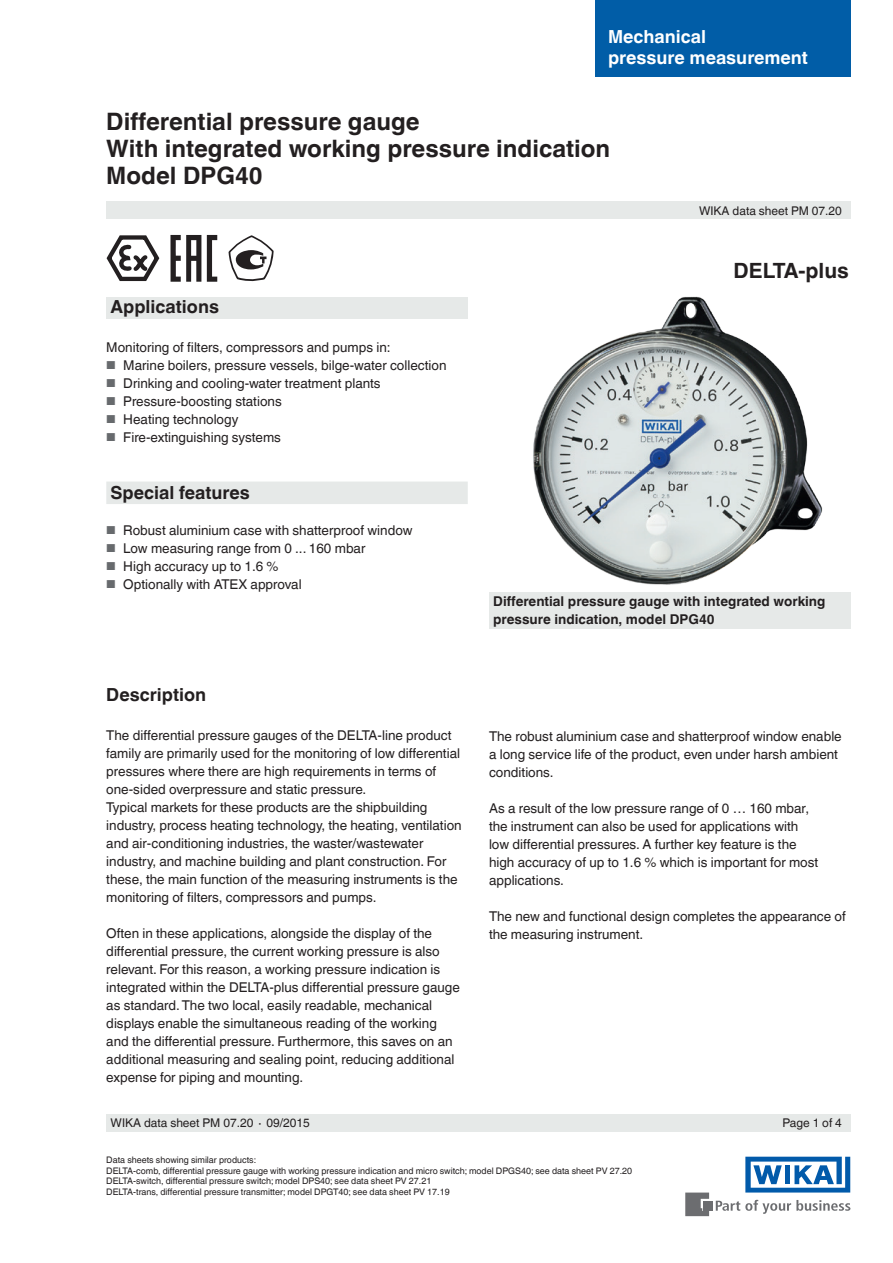
<style>
.page{position:relative;width:893px;height:1263px;background:#fff}
.page>*{position:absolute;margin:0;border:0;box-sizing:border-box;transform-origin:0 0}
.t1{font:700 24px/27px "Helvetica World";color:#231f20}
.t2{font:700 21px "Helvetica World";color:#231f20}
.t3{font:700 18px "Helvetica World";color:#231f20}
.t4{font:700 18px/21px "Helvetica World";color:#fff}
.t5{font:13.5px/18px "Helvetica World";color:#231f20}
.t6{font:700 13.5px/18px "Helvetica World";color:#231f20}
.t7{font:12px "Helvetica World";color:#231f20}
.t8{font:9px/10.5px "Helvetica World";color:#231f20}
.s1{font-size:11.55px;color:#676a6d}
</style>
<div class="page">
<div style="left:106px;top:298px;width:362px;height:21px;background:#e6e9e8"></div>
<svg style="left:716px;top:1200px;width:134px;height:14px"></svg>
<div style="left:703px;top:1201px;width:9px;height:9px;background:#6c6d70"></div>
<svg style="left:685px;top:1192px;width:24px;height:24px"></svg>
<svg style="left:745px;top:1157px;width:105px;height:35px"></svg>
<div style="left:106px;top:202px;width:744px;height:17px;background:#e6e9e8"></div>
<div style="left:106px;top:1114px;width:744px;height:17px;background:#e6e9e8"></div>
<div style="left:489px;top:592px;width:361px;height:36px;background:#e6e9e8"></div>
<div style="left:106px;top:481px;width:362px;height:23px;background:#e6e9e8"></div>
<div style="left:595px;top:0;width:255px;height:77px;background:#015da7"></div>
<img style="left:533px;top:296px;width:290px;height:289px">
<svg style="left:207px;top:235px;width:10px;height:47px"></svg>
<svg style="left:170px;top:235px;width:31px;height:47px"></svg>
<svg style="left:229px;top:235px;width:45px;height:47px"></svg>
<svg style="left:106px;top:235px;width:54px;height:47px"></svg>
<h3 class="t4" style="left:608px;top:26px;width:201px">Mechanical<br>pressure measurement</h3>
<h1 class="t1" style="left:106px;top:108px;width:505px">Differential pressure gauge<br>With integrated working pressure indication<br>Model DPG40</h1>
<h3 class="t3" style="left:111px;top:296px;width:110px">Applications</h3>
<p class="t5" style="left:106px;top:338px;width:286px">Monitoring of filters, compressors and pumps in:</p>
<p class="t5" style="left:106px;top:356px;width:342px"><span class="s1">■</span> Marine boilers, pressure vessels, bilge-water collection</p>
<p class="t5" style="left:106px;top:374px;width:276px"><span class="s1">■</span> Drinking and cooling-water treatment plants</p>
<p class="t5" style="left:106px;top:392px;width:177px"><span class="s1">■</span> Pressure-boosting stations</p>
<p class="t5" style="left:106px;top:410px;width:134px"><span class="s1">■</span> Heating technology</p>
<p class="t5" style="left:106px;top:428px;width:176px"><span class="s1">■</span> Fire-extinguishing systems</p>
<h3 class="t3" style="left:111px;top:482px;width:141px">Special features</h3>
<p class="t5" style="left:106px;top:521px;width:308px"><span class="s1">■</span> Robust aluminium case with shatterproof window</p>
<p class="t5" style="left:106px;top:539px;width:261px"><span class="s1">■</span> Low measuring range from 0 ... 160 mbar</p>
<p class="t5" style="left:106px;top:557px;width:174px"><span class="s1">■</span> High accuracy up to 1.6 %</p>
<p class="t5" style="left:106px;top:575px;width:197px"><span class="s1">■</span> Optionally with ATEX approval</p>
<p class="t7" style="left:699px;top:204px;width:144px">WIKA data sheet PM 07.20</p>
<h2 class="t2" style="left:733px;top:259px;width:117px">DELTA-plus</h2>
<h3 class="t3" style="left:106px;top:684px;width:101px">Description</h3>
<p class="t5" style="left:106px;top:726px;width:357px">The differential pressure gauges of the DELTA-line product family are primarily used for the monitoring of low differential pressures where there are high requirements in terms of one-sided overpressure and static pressure.<br>Typical markets for these products are the shipbuilding industry, process heating technology, the heating, ventilation and air-conditioning industries, the waster/wastewater industry, and machine building and plant construction. For these, the main function of the measuring instruments is the monitoring of filters, compressors and pumps.</p>
<p class="t5" style="left:106px;top:924px;width:355px">Often in these applications, alongside the display of the differential pressure, the current working pressure is also relevant. For this reason, a working pressure indication is integrated within the DELTA-plus differential pressure gauge as standard. The two local, easily readable, mechanical displays enable the simultaneous reading of the working and the differential pressure. Furthermore, this saves on an additional measuring and sealing point, reducing additional expense for piping and mounting.</p>
<p class="t6" style="left:493px;top:592px;width:334px">Differential pressure gauge with integrated working pressure indication, model DPG40</p>
<p class="t5" style="left:489px;top:727px;width:354px">The robust aluminium case and shatterproof window enable a long service life of the product, even under harsh ambient conditions.</p>
<p class="t5" style="left:489px;top:799px;width:331px">As a result of the low pressure range of 0 … 160 mbar, the instrument can also be used for applications with low differential pressures. A further key feature is the high accuracy of up to 1.6 % which is important for most applications.</p>
<p class="t5" style="left:489px;top:907px;width:358px">The new and functional design completes the appearance of the measuring instrument.</p>
<p class="t7" style="left:111px;top:1116px;width:201px">WIKA data sheet PM 07.20 ∙ 09/2015</p>
<p class="t7" style="left:782px;top:1116px;width:61px">Page 1 of 4</p>
<p class="t8" style="left:106px;top:1155px;width:527px">Data sheets showing similar products:<br>DELTA-comb, differential pressure gauge with working pressure indication and micro switch; model DPGS40; see data sheet PV 27.20<br>DELTA-switch, differential pressure switch; model DPS40; see data sheet PV 27.21<br>DELTA-trans, differential pressure transmitter; model DPGT40; see data sheet PV 17.19</p>
</div>
